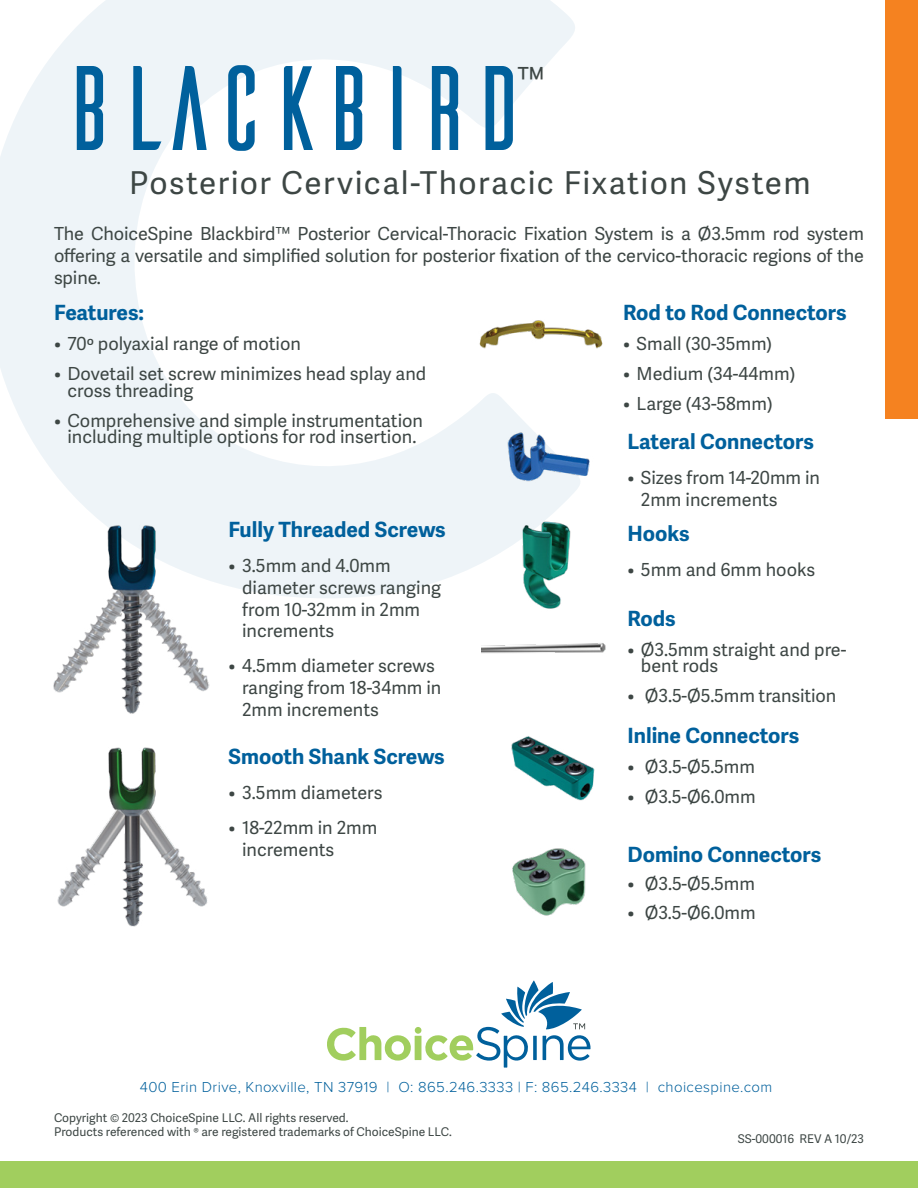
<style>
.page{position:relative;width:918px;height:1188px;background:#fff}
.page>*{position:absolute;margin:0;border:0;box-sizing:border-box;transform-origin:0 0}
.t1{font:120px "Ailerons";letter-spacing:-.15em;color:#00609c}
.t2{font:33.3px "Adelle Sans";color:#3d4644}
.t3{font:31.5px "Adelle Sans";letter-spacing:.045em;color:#3d4644}
.t4{font:700 21px "Adelle Sans";color:#00609c}
.t5{font:18px/21.6px "Adelle Sans";color:#3d4644}
.t6{font:300 15px "Proxima Nova";letter-spacing:.025em;color:#00609c}
.t7{font:12px/14.4px "Adelle Sans";color:#3d4644}
</style>
<div class="page">
<svg style="left:0;top:0;width:575px;height:598px"></svg>
<div style="left:0;top:1162px;width:918px;height:26px;background:#a1ce5e"></div>
<div style="left:886px;top:0;width:32px;height:418px;background:#f58220"></div>
<svg style="left:327px;top:980px;width:264px;height:88px"></svg>
<img style="left:468px;top:518px;width:107px;height:80px">
<img style="left:511px;top:736px;width:84px;height:65px">
<img style="left:455px;top:413px;width:135px;height:105px">
<img style="left:459px;top:289px;width:144px;height:88px">
<img style="left:57px;top:747px;width:150px;height:180px">
<img style="left:44px;top:515px;width:180px;height:199px">
<img style="left:512px;top:848px;width:74px;height:68px">
<img style="left:481px;top:598px;width:125px;height:56px">
<h1 class="t1" style="left:54px;top:51px;width:483px">BLACKBIRD</h1>
<h2 class="t2" style="left:517px;top:59px;width:29px">™</h2>
<h3 class="t3" style="left:129px;top:165px;width:683px">Posterior Cervical-Thoracic Fixation System</h3>
<p class="t5" style="left:54px;top:224px;width:812px;text-align:justify">The ChoiceSpine Blackbird™ Posterior Cervical-Thoracic Fixation System is a Ø3.5mm rod system offering a versatile and simplified solution for posterior fixation of the cervico-thoracic regions of the spine.</p>
<p class="t4" style="left:54px;top:300px;width:92px">Features:</p>
<p class="t5" style="left:54px;top:334px;width:248px">• 70º polyaxial range of motion</p>
<p class="t5" style="left:68px;top:366px;width:360px;line-height:16.5px;text-indent:-14px">• Dovetail set screw minimizes head splay and cross threading</p>
<p class="t5" style="left:54px;top:413px;width:371px;line-height:16.5px;text-align:center">• Comprehensive and simple instrumentation including multiple options for rod insertion.</p>
<p class="t4" style="left:229px;top:517px;width:219px">Fully Threaded Screws</p>
<p class="t5" style="left:242px;top:556px;width:200px;text-indent:-14px">• 3.5mm and 4.0mm diameter screws ranging from 10-32mm in 2mm increments</p>
<p class="t5" style="left:242px;top:656px;width:201px;text-indent:-14px">• 4.5mm diameter screws ranging from 18-34mm in<br>2mm increments</p>
<p class="t4" style="left:229px;top:744px;width:218px">Smooth Shank Screws</p>
<p class="t5" style="left:229px;top:783px;width:155px">• 3.5mm diameters</p>
<p class="t5" style="left:242px;top:818px;width:137px;text-indent:-14px">• 18-22mm in 2mm increments</p>
<p class="t4" style="left:623px;top:300px;width:225px">Rod to Rod Connectors</p>
<p class="t5" style="left:623px;top:334px;width:151px">• Small (30-35mm)</p>
<p class="t5" style="left:623px;top:364px;width:174px">• Medium (34-44mm)</p>
<p class="t5" style="left:623px;top:394px;width:151px">• Large (43-58mm)</p>
<p class="t4" style="left:627px;top:429px;width:188px">Lateral Connectors</p>
<p class="t5" style="left:641px;top:468px;width:181px;text-indent:-14px">• Sizes from 14-20mm in<br>2mm increments</p>
<p class="t4" style="left:627px;top:521px;width:64px">Hooks</p>
<p class="t5" style="left:627px;top:560px;width:189px">• 5mm and 6mm hooks</p>
<p class="t4" style="left:627px;top:606px;width:50px">Rods</p>
<p class="t5" style="left:641px;top:642px;width:207px;line-height:16.5px;text-indent:-14px">• Ø3.5mm straight and pre&shy;bent rods</p>
<p class="t5" style="left:627px;top:686px;width:210px">• Ø3.5-Ø5.5mm transition</p>
<p class="t4" style="left:627px;top:723px;width:173px">Inline Connectors</p>
<p class="t5" style="left:627px;top:756px;width:129px">• Ø3.5-Ø5.5mm</p>
<p class="t5" style="left:627px;top:786px;width:130px">• Ø3.5-Ø6.0mm</p>
<p class="t4" style="left:627px;top:841px;width:195px">Domino Connectors</p>
<p class="t5" style="left:627px;top:873px;width:129px">• Ø3.5-Ø5.5mm</p>
<p class="t5" style="left:627px;top:902px;width:130px">• Ø3.5-Ø6.0mm</p>
<p class="t6" style="left:140px;top:1076px;width:634px">400 Erin Drive, Knoxville, TN 37919 | O: 865.246.3333 | F: 865.246.3334 | choicespine.com</p>
<p class="t7" style="left:738px;top:1132px;width:128px">SS-000016 REV A 10/23</p>
<p class="t7" style="left:54px;top:1111px;width:399px">Copyright © 2023 ChoiceSpine LLC. All rights reserved.<br>Products referenced with ® are registered trademarks of ChoiceSpine LLC.</p>
</div>
